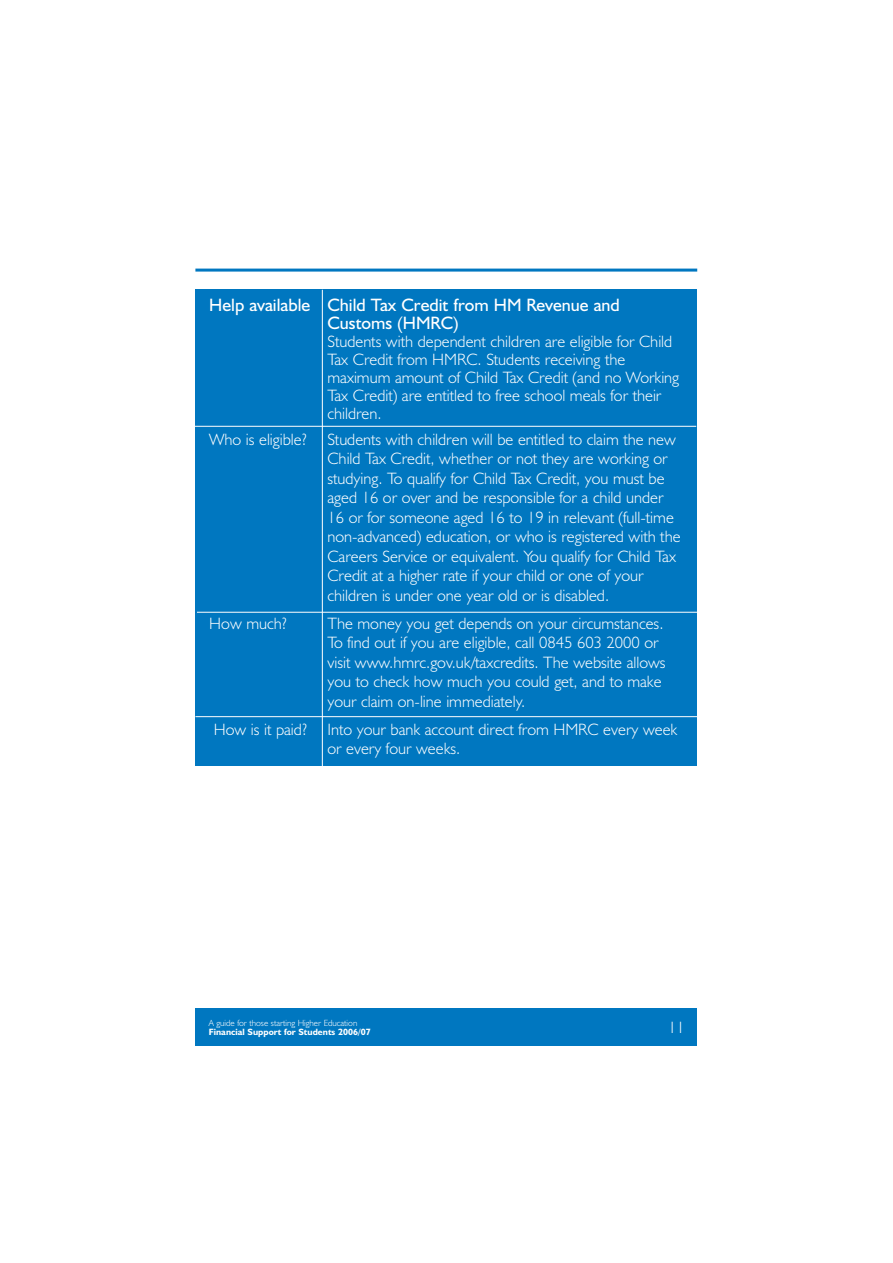
<style>
.page{position:relative;width:893px;height:1263px;background:#fff}
.page>*{position:absolute;margin:0;border:0;box-sizing:border-box;transform-origin:0 0}
.t1{font:18px/18px "Humanist 521 BT";color:#fff}
.t2{font:300 16.5px/19.5px "Humanist 521 BT";color:#fff}
.t3{font:700 9.15px "Humanist 521 BT";color:#fff}
.t4{font:300 9px "Humanist 521 BT";color:#fff}
</style>
<div class="page">
<div style="left:195px;top:1009px;width:502px;height:37px;background:#0077c0"></div>
<hr style="left:195px;top:269px;width:502px;height:3px;background:#0077c0">
<div style="left:195px;top:290px;width:502px;height:476px;background:#0077c0"></div>
<hr style="left:322px;top:290px;width:1px;height:492px;background:#fff">
<hr style="left:195px;top:716px;width:502px;height:1px;background:#fff">
<hr style="left:197px;top:612px;width:502px;height:1px;background:#fff">
<hr style="left:194px;top:426px;width:502px;height:1px;background:#fff">
<p class="t1" style="left:327px;top:297px;width:294px;text-indent:-118px">Help available Child Tax Credit from HM Revenue and<br>Customs (HMRC)</p>
<p class="t2" style="left:327px;top:334px;width:353px;line-height:18px">Students with dependent children are eligible for Child Tax Credit from HMRC. Students receiving the maximum amount of Child Tax Credit (and no Working Tax Credit) are entitled to free school meals for their children.</p>
<p class="t2" style="left:327px;top:431px;width:355px;text-indent:-118px">Who is eligible? Students with children will be entitled to claim the new Child Tax Credit, whether or not they are working or studying. To qualify for Child Tax Credit, you must be aged 16 or over and be responsible for a child under 16 or for someone aged 16 to 19 in relevant (full-time non-advanced) education, or who is registered with the Careers Service or equivalent. You qualify for Child Tax Credit at a higher rate if your child or one of your children is under one year old or is disabled.</p>
<p class="t2" style="left:209px;top:615px;width:79px">How much?</p>
<p class="t2" style="left:327px;top:615px;width:340px">The money you get depends on your circumstances.<br>To find out if you are eligible, call 0845 603 2000 or visit www.hmrc.gov.uk/taxcredits. The website allows you to check how much you could get, and to make your claim on-line immediately.</p>
<p class="t2" style="left:327px;top:721px;width:351px;text-indent:-114px">How is it paid? Into your bank account direct from HMRC every week or every four weeks.</p>
<p class="t4" style="left:209px;top:1020px;width:150px">A guide for those starting Higher Education</p>
<p class="t3" style="left:209px;top:1028px;width:163px">Financial Support for Students 2006/07</p>
<p class="t2" style="left:668px;top:1019px;width:18px">11</p>
</div>
